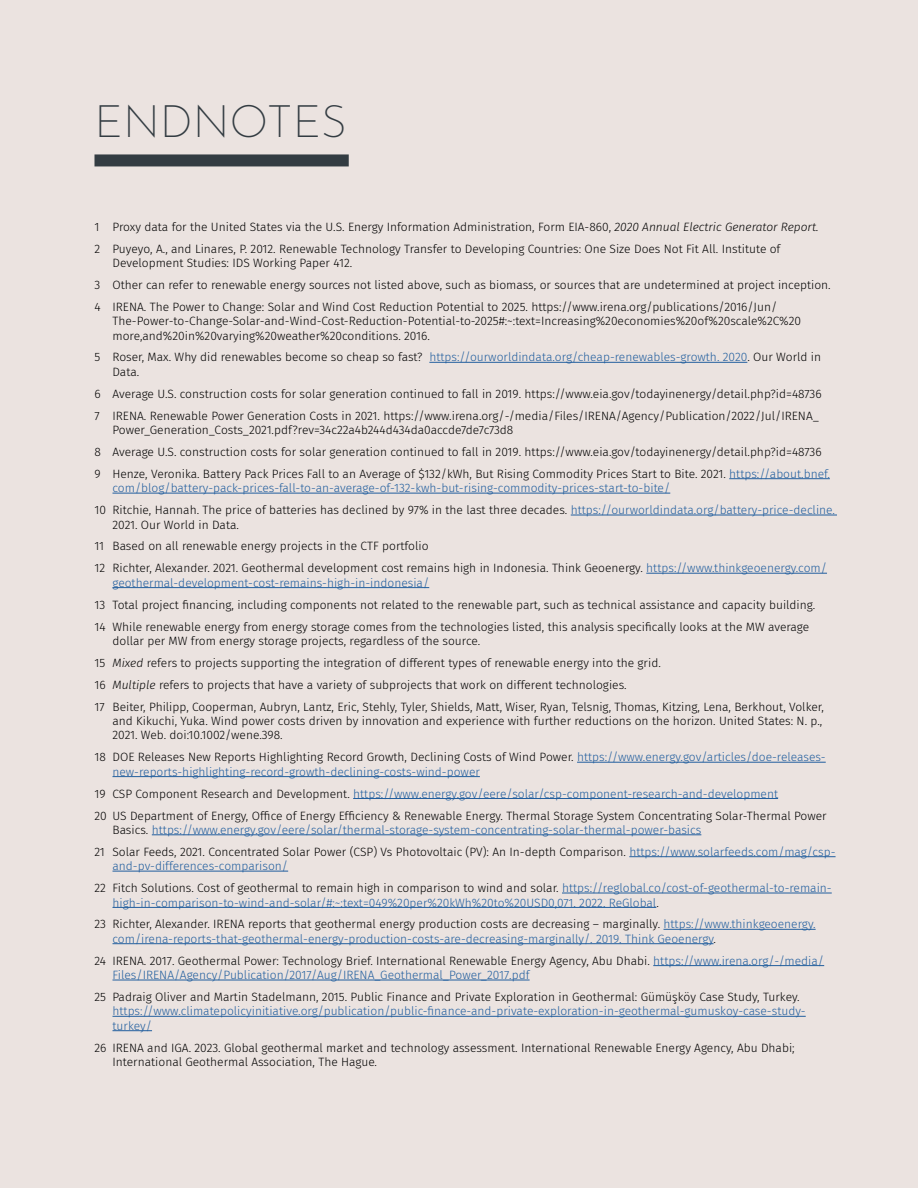
<style>
.page{position:relative;width:918px;height:1188px;background:#ebe3e0}
.page>*{position:absolute;margin:0;border:0;box-sizing:border-box;transform-origin:0 0}
.t1{font:200 45px "Josefin Sans";color:#333c42}
.t2{font:300 12px/21.9px "Fira Sans";color:#000}
.t3{font:300 12px/21.9px "Fira Sans";color:#215e9e}
.s1{font-style:italic}
.s2{color:#215e9e}
.s3{color:#000}
</style>
<div class="page">
<div style="left:94px;top:154px;width:255px;height:12px;background:#333c42"></div>
<hr style="left:429px;top:362px;width:318px;height:1px;background:#215e9e">
<hr style="left:729px;top:478px;width:101px;height:1px;background:#215e9e">
<hr style="left:112px;top:493px;width:558px;height:1px;background:#215e9e">
<hr style="left:571px;top:515px;width:266px;height:1px;background:#215e9e">
<hr style="left:646px;top:573px;width:181px;height:1px;background:#215e9e">
<hr style="left:112px;top:587px;width:317px;height:1px;background:#215e9e">
<hr style="left:577px;top:762px;width:249px;height:1px;background:#215e9e">
<hr style="left:112px;top:776px;width:368px;height:1px;background:#215e9e">
<hr style="left:353px;top:798px;width:425px;height:1px;background:#215e9e">
<hr style="left:152px;top:835px;width:549px;height:1px;background:#215e9e">
<hr style="left:629px;top:856px;width:207px;height:1px;background:#215e9e">
<hr style="left:112px;top:871px;width:176px;height:1px;background:#215e9e">
<hr style="left:562px;top:893px;width:270px;height:1px;background:#215e9e">
<hr style="left:112px;top:907px;width:544px;height:1px;background:#215e9e">
<hr style="left:664px;top:929px;width:152px;height:1px;background:#215e9e">
<hr style="left:112px;top:943px;width:602px;height:1px;background:#215e9e">
<hr style="left:653px;top:965px;width:171px;height:1px;background:#215e9e">
<hr style="left:112px;top:980px;width:418px;height:1px;background:#215e9e">
<hr style="left:112px;top:1016px;width:694px;height:1px;background:#215e9e">
<hr style="left:112px;top:1030px;width:40px;height:1px;background:#215e9e">
<h1 class="t1" style="left:94px;top:87px;width:254px">ENDNOTES</h1>
<p class="t2" style="left:94px;top:215px;width:726px">1 Proxy data for the United States via the U.S. Energy Information Administration, Form EIA-860, <span class="s1">2020 Annual Electric Generator Report.<br></span>2 Puyeyo, A., and Linares, P. 2012. Renewable Technology Transfer to Developing Countries: One Size Does Not Fit All. Institute of</p>
<p class="t2" style="left:94px;top:252px;width:738px;text-indent:18px">Development Studies: IDS Working Paper 412.<br>3 Other can refer to renewable energy sources not listed above, such as biomass, or sources that are undetermined at project inception.<br>4 IRENA. The Power to Change: Solar and Wind Cost Reduction Potential to 2025. https://www.irena.org/publications/2016/Jun/</p>
<p class="t2" style="left:112px;top:314px;width:690px;line-height:14.4px">The-Power-to-Change-Solar-and-Wind-Cost-Reduction-Potential-to-2025#:~:text=Increasing%20economies%20of%20scale%2C%20 more,and%20in%20varying%20weather%20conditions. 2016.</p>
<p class="t2" style="left:112px;top:350px;width:710px;line-height:14.4px;text-indent:-18px">5 Roser, Max. Why did renewables become so cheap so fast? <span class="s2">https://ourworldindata.org/cheap-renewables-growth. 2020</span>. Our World in<br>Data.</p>
<p class="t2" style="left:94px;top:383px;width:729px">6 Average U.S. construction costs for solar generation continued to fall in 2019. https://www.eia.gov/todayinenergy/detail.php?id=48736<br>7 IRENA. Renewable Power Generation Costs in 2021. https://www.irena.org/-/media/Files/IRENA/Agency/Publication/2022/Jul/IRENA_</p>
<p class="t2" style="left:94px;top:419px;width:737px;text-indent:18px">Power_Generation_Costs_2021.pdf?rev=34c22a4b244d434da0accde7de7c73d8<br>8 Average U.S. construction costs for solar generation continued to fall in 2019. https://www.eia.gov/todayinenergy/detail.php?id=48736<br>9 Henze, Veronika. Battery Pack Prices Fall to an Average of $132/kWh, But Rising Commodity Prices Start to Bite. 2021. <span class="s2">https://about.bnef.</span></p>
<p class="t3" style="left:94px;top:477px;width:742px;text-indent:18px">com/blog/battery-pack-prices-fall-to-an-average-of-132-kwh-but-rising-commodity-prices-start-to-bite/<br><span class="s3">10 Ritchie, Hannah. The price of batteries has declined by 97% in the last three decades.</span> https://ourworldindata.org/battery-price-decline.</p>
<p class="t2" style="left:94px;top:513px;width:734px;text-indent:18px">2021. Our World in Data.<br>11 Based on all renewable energy projects in the CTF portfolio<br>12 Richter, Alexander. 2021. Geothermal development cost remains high in Indonesia. Think Geoenergy. <span class="s2">https://www.thinkgeoenergy.com/</span></p>
<p class="t3" style="left:112px;top:572px;width:318px">geothermal-development-cost-remains-high-in-indonesia/</p>
<p class="t2" style="left:94px;top:593px;width:722px">13 Total project financing, including components not related to the renewable part, such as technical assistance and capacity building.<br>14 While renewable energy from energy storage comes from the technologies listed, this analysis specifically looks at the MW average</p>
<p class="t2" style="left:94px;top:630px;width:731px;text-indent:18px">dollar per MW from energy storage projects, regardless of the source.<br>15 <span class="s1">Mixed</span> refers to projects supporting the integration of different types of renewable energy into the grid.<br>16 <span class="s1">Multiple</span> refers to projects that have a variety of subprojects that work on different technologies.<br>17 Beiter, Philipp, Cooperman, Aubryn, Lantz, Eric, Stehly, Tyler, Shields, Matt, Wiser, Ryan, Telsnig, Thomas, Kitzing, Lena, Berkhout, Volker,</p>
<p class="t2" style="left:112px;top:714px;width:711px;line-height:14.4px">and Kikuchi, Yuka. Wind power costs driven by innovation and experience with further reductions on the horizon. United States: N. p.,<br>2021. Web. doi:10.1002/wene.398.</p>
<p class="t3" style="left:112px;top:750px;width:715px;line-height:14.4px;text-indent:-18px"><span class="s3">18 DOE Releases New Reports Highlighting Record Growth, Declining Costs of Wind Power.</span> https://www.energy.gov/articles/doe-releases&shy;new-reports-highlighting-record-growth-declining-costs-wind-power</p>
<p class="t2" style="left:94px;top:782px;width:734px">19 CSP Component Research and Development. <span class="s2">https://www.energy.gov/eere/solar/csp-component-research-and-development<br></span>20 US Department of Energy, Office of Energy Efficiency &amp; Renewable Energy. Thermal Storage System Concentrating Solar-Thermal Power</p>
<p class="t3" style="left:94px;top:819px;width:743px;text-indent:18px"><span class="s3">Basics.</span> https://www.energy.gov/eere/solar/thermal-storage-system-concentrating-solar-thermal-power-basics<br><span class="s3">21 Solar Feeds, 2021. Concentrated Solar Power (CSP) Vs Photovoltaic (PV): An In-depth Comparison.</span> https://www.solarfeeds.com/mag/csp-</p>
<p class="t3" style="left:94px;top:855px;width:739px;text-indent:18px">and-pv-differences-comparison/<br><span class="s3">22 Fitch Solutions. Cost of geothermal to remain high in comparison to wind and solar.</span> https://reglobal.co/cost-of-geothermal-to-remain-</p>
<p class="t3" style="left:94px;top:891px;width:723px;text-indent:18px">high-in-comparison-to-wind-and-solar/#:~:text=049%20per%20kWh%20to%20USD0,071. 2022. ReGlobal<span class="s3">.<br>23 Richter, Alexander. IRENA reports that geothermal energy production costs are decreasing – marginally.</span> https://www.thinkgeoenergy.</p>
<p class="t3" style="left:94px;top:928px;width:731px;text-indent:18px">com/irena-reports-that-geothermal-energy-production-costs-are-decreasing-marginally/. 2019. Think Geoenergy<span class="s3">.<br>24 IRENA. 2017. Geothermal Power: Technology Brief. International Renewable Energy Agency, Abu Dhabi.</span> https://www.irena.org/-/media/</p>
<p class="t3" style="left:112px;top:964px;width:419px">Files/IRENA/Agency/Publication/2017/Aug/IRENA_Geothermal_Power_2017.pdf</p>
<p class="t2" style="left:94px;top:986px;width:707px">25 Padraig Oliver and Martin Stadelmann, 2015. Public Finance and Private Exploration in Geothermal: Gümüşköy Case Study, Turkey.</p>
<p class="t3" style="left:112px;top:1004px;width:695px;line-height:14.4px">https://www.climatepolicyinitiative.org/publication/public-finance-and-private-exploration-in-geothermal-gumuskoy-case-study&shy;turkey/</p>
<p class="t2" style="left:112px;top:1040px;width:684px;line-height:14.4px;text-indent:-18px">26 IRENA and IGA. 2023. Global geothermal market and technology assessment. International Renewable Energy Agency, Abu Dhabi;<br>International Geothermal Association, The Hague.</p>
</div>
